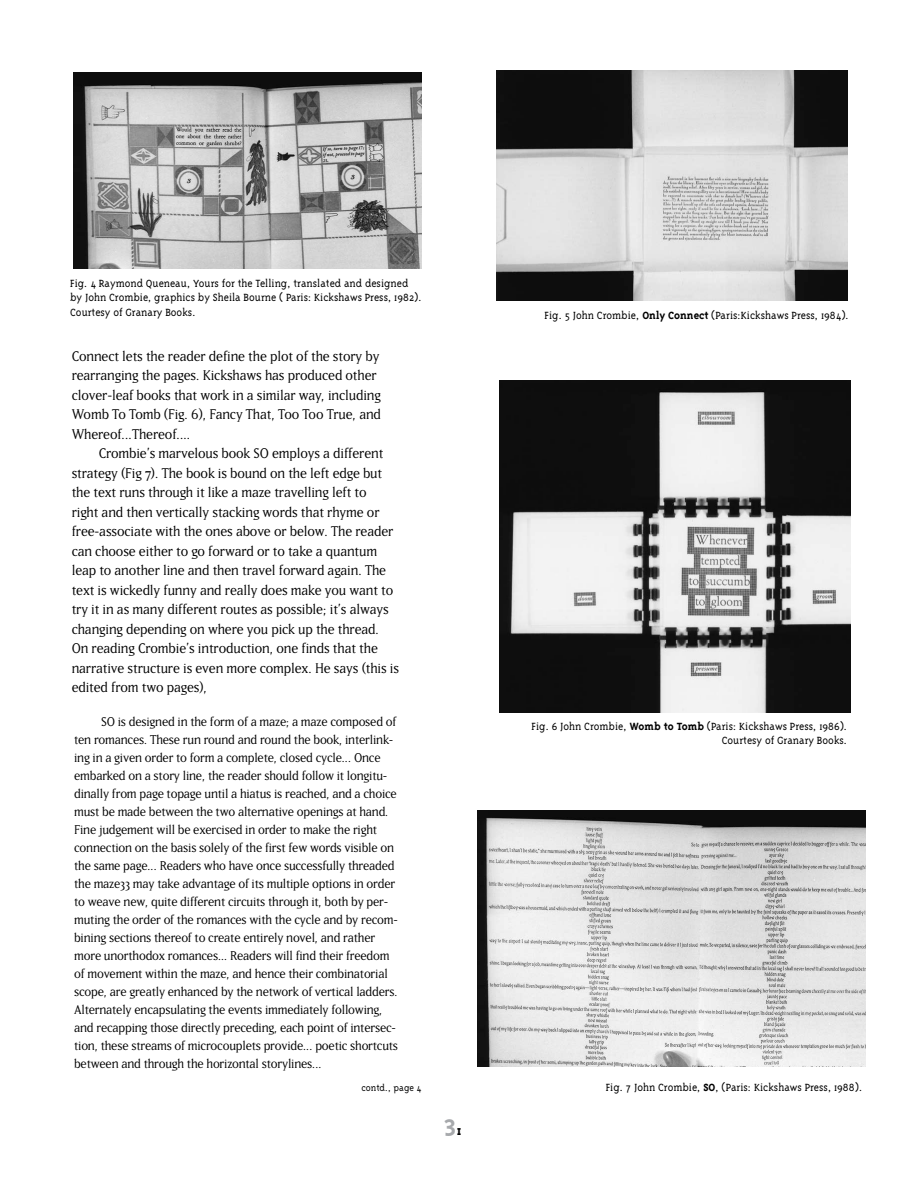
<style>
.page{position:relative;width:918px;height:1188px;background:#fff}
.page>*{position:absolute;margin:0;border:0;box-sizing:border-box;transform-origin:0 0}
.t1{font:700 27px "Triplex Serif";color:#a7a9ac}
.t2{font:16.5px/19.5px "Matrix";letter-spacing:-.01em;color:#000}
.t3{font:15px/18px "Matrix";letter-spacing:-.015em;color:#000}
.t4{font:700 15px "Triplex Serif";color:#000}
.t5{font:300 12px/14.4px "Triplex Serif";color:#000}
.t6{font:300 10.5px "Triplex Serif";color:#000}
.s1{font-weight:700}
</style>
<div class="page">
<img style="left:73px;top:72px;width:348px;height:196px">
<img style="left:497px;top:71px;width:351px;height:230px">
<img style="left:500px;top:381px;width:350px;height:331px">
<img style="left:477px;top:811px;width:389px;height:256px">
<p class="t5" style="left:70px;top:276px;width:353px">Fig. 4 Raymond Queneau, Yours for the Telling, translated and designed by John Crombie, graphics by Sheila Bourne ( Paris: Kickshaws Press, 1982).<br>Courtesy of Granary Books.</p>
<p class="t2" style="left:72px;top:346px;width:311px">Connect lets the reader define the plot of the story by rearranging the pages. Kickshaws has produced other clover-leaf books that work in a similar way, including Womb To Tomb (Fig. 6), Fancy That, Too Too True, and Whereof...Thereof....</p>
<p class="t2" style="left:72px;top:444px;width:329px;text-indent:27px">Crombie’s marvelous book SO employs a different strategy (Fig 7). The book is bound on the left edge but the text runs through it like a maze travelling left to<br>right and then vertically stacking words that rhyme or free-associate with the ones above or below. The reader can choose either to go forward or to take a quantum leap to another line and then travel forward again. The text is wickedly funny and really does make you want to try it in as many different routes as possible; it’s always changing depending on where you pick up the thread.<br>On reading Crombie’s introduction, one finds that the narrative structure is even more complex. He says (this is edited from two pages),</p>
<p class="t3" style="left:74px;top:713px;width:326px;text-indent:27px">SO is designed in the form of a maze; a maze composed of ten romances. These run round and round the book, interlink&shy;ing in a given order to form a complete, closed cycle... Once embarked on a story line, the reader should follow it longitu&shy;dinally from page topage until a hiatus is reached, and a choice must be made between the two alternative openings at hand.<br>Fine judgement will be exercised in order to make the right connection on the basis solely of the first few words visible on the same page... Readers who have once successfully threaded the maze33 may take advantage of its multiple options in order to weave new, quite different circuits through it, both by per&shy;muting the order of the romances with the cycle and by recom&shy;bining sections thereof to create entirely novel, and rather more unorthodox romances... Readers will find their freedom of movement within the maze, and hence their combinatorial scope, are greatly enhanced by the network of vertical ladders.<br>Alternately encapsulating the events immediately following, and recapping those directly preceding, each point of intersec&shy;tion, these streams of microcouplets provide... poetic shortcuts between and through the horizontal storylines...</p>
<p class="t5" style="left:545px;top:308px;width:306px">Fig. 5 John Crombie, <span class="s1">Only Connect</span> (Paris:Kickshaws Press, 1984).</p>
<p class="t5" style="left:532px;top:719px;width:317px;text-align:right">Fig. 6 John Crombie, <span class="s1">Womb to Tomb</span> (Paris: Kickshaws Press, 1986).<br>Courtesy of Granary Books.</p>
<p class="t6" style="left:361px;top:1082px;width:62px">contd., page 4</p>
<p class="t5" style="left:606px;top:1080px;width:258px">Fig. 7 John Crombie, <span class="s1">SO</span>, (Paris: Kickshaws Press, 1988).</p>
<h1 class="t1" style="left:444px;top:1109px;width:14px">3</h1>
<p class="t4" style="left:457px;top:1122px;width:6px">1</p>
</div>
